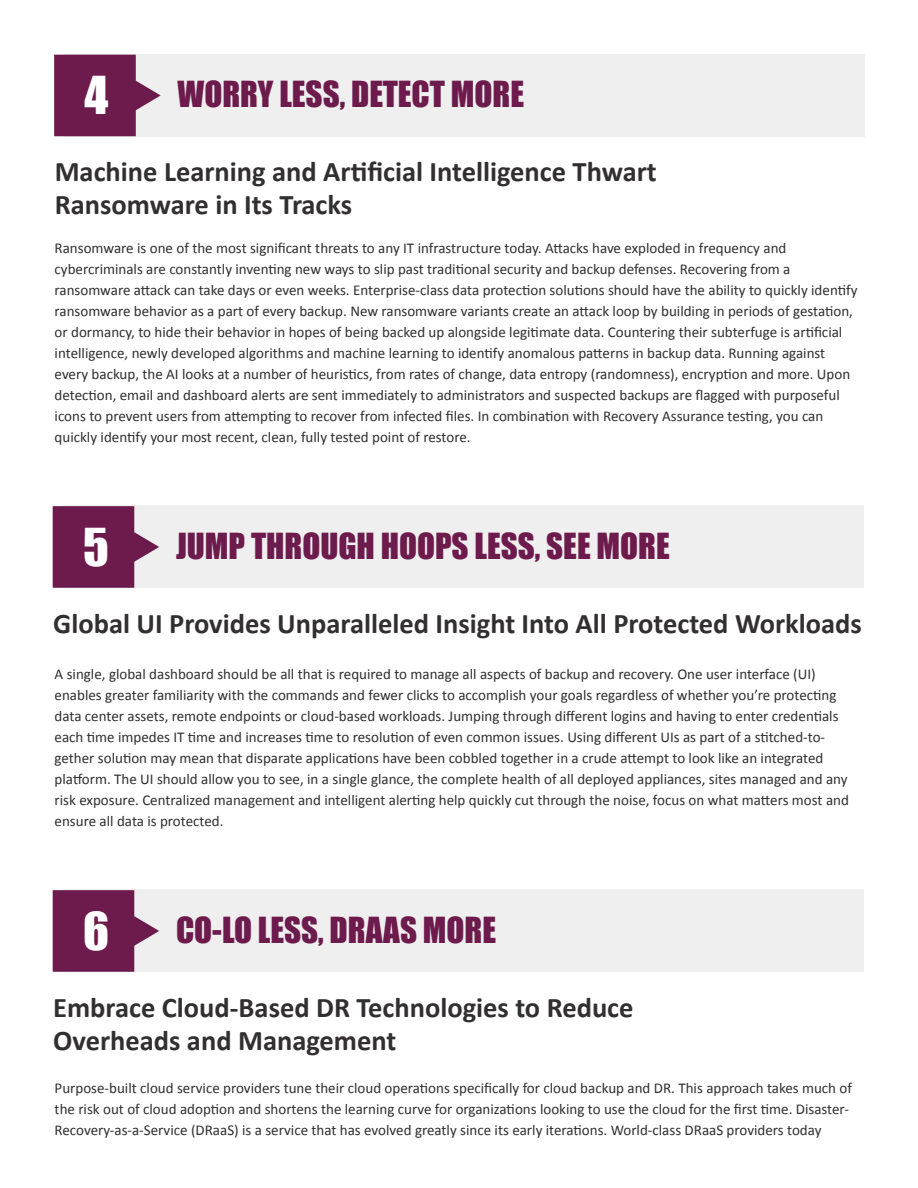
<style>
.page{position:relative;width:918px;height:1188px;background:#fff}
.page>*{position:absolute;margin:0;border:0;box-sizing:border-box;transform-origin:0 0}
.t1{font:48px "Impact";color:#fff}
.t2{font:33px "Impact";color:#6d1a4c}
.t3{font:700 28.5px "Calibri";color:#322f31}
.Body_Copy{font:15px/21px "Calibri";color:#302e30}
</style>
<div class="page">
<div style="left:64px;top:54px;width:801px;height:82px;background:#efefef"></div>
<div style="left:63px;top:506px;width:800px;height:82px;background:#efefef"></div>
<div style="left:63px;top:890px;width:800px;height:82px;background:#efefef"></div>
<svg style="left:54px;top:55px;width:107px;height:81px"></svg>
<svg style="left:53px;top:506px;width:106px;height:82px"></svg>
<svg style="left:53px;top:890px;width:106px;height:82px"></svg>
<p class="t1" style="left:85px;top:58px;width:25px">4</p>
<p class="t2" style="left:178px;top:69px;width:348px">WORRY LESS, DETECT MORE</p>
<p class="t3" style="left:55px;top:152px;width:604px">Machine Learning and Artificial Intelligence Thwart</p>
<p class="t3" style="left:55px;top:185px;width:299px">Ransomware in Its Tracks</p>
<p class="Body_Copy" style="left:55px;top:237px;width:804px">Ransomware is one of the most significant threats to any IT infrastructure today. Attacks have exploded in frequency and cybercriminals are constantly inventing new ways to slip past traditional security and backup defenses. Recovering from a ransomware attack can take days or even weeks. Enterprise-class data protection solutions should have the ability to quickly identify ransomware behavior as a part of every backup. New ransomware variants create an attack loop by building in periods of gestation, or dormancy, to hide their behavior in hopes of being backed up alongside legitimate data. Countering their subterfuge is artificial intelligence, newly developed algorithms and machine learning to identify anomalous patterns in backup data. Running against every backup, the AI looks at a number of heuristics, from rates of change, data entropy (randomness), encryption and more. Upon detection, email and dashboard alerts are sent immediately to administrators and suspected backups are flagged with purposeful icons to prevent users from attempting to recover from infected files. In combination with Recovery Assurance testing, you can quickly identify your most recent, clean, fully tested point of restore.</p>
<p class="t1" style="left:83px;top:510px;width:27px">5</p>
<p class="t2" style="left:176px;top:520px;width:495px">JUMP THROUGH HOOPS LESS, SEE MORE</p>
<p class="t3" style="left:53px;top:603px;width:810px">Global UI Provides Unparalleled Insight Into All Protected Workloads</p>
<p class="Body_Copy" style="left:55px;top:663px;width:796px">A single, global dashboard should be all that is required to manage all aspects of backup and recovery. One user interface (UI) enables greater familiarity with the commands and fewer clicks to accomplish your goals regardless of whether you’re protecting data center assets, remote endpoints or cloud-based workloads. Jumping through different logins and having to enter credentials each time impedes IT time and increases time to resolution of even common issues. Using different UIs as part of a stitched-to&shy;gether solution may mean that disparate applications have been cobbled together in a crude attempt to look like an integrated platform. The UI should allow you to see, in a single glance, the complete health of all deployed appliances, sites managed and any risk exposure. Centralized management and intelligent alerting help quickly cut through the noise, focus on what matters most and ensure all data is protected.</p>
<p class="t1" style="left:83px;top:894px;width:28px">6</p>
<p class="t2" style="left:176px;top:904px;width:322px">CO-LO LESS, DRAAS MORE</p>
<p class="t3" style="left:53px;top:987px;width:582px">Embrace Cloud-Based DR Technologies to Reduce</p>
<p class="t3" style="left:53px;top:1020px;width:345px">Overheads and Management</p>
<p class="Body_Copy" style="left:55px;top:1077px;width:799px">Purpose-built cloud service providers tune their cloud operations specifically for cloud backup and DR. This approach takes much of the risk out of cloud adoption and shortens the learning curve for organizations looking to use the cloud for the first time. Disaster-<br>Recovery-as-a-Service (DRaaS) is a service that has evolved greatly since its early iterations. World-class DRaaS providers today</p>
</div>
